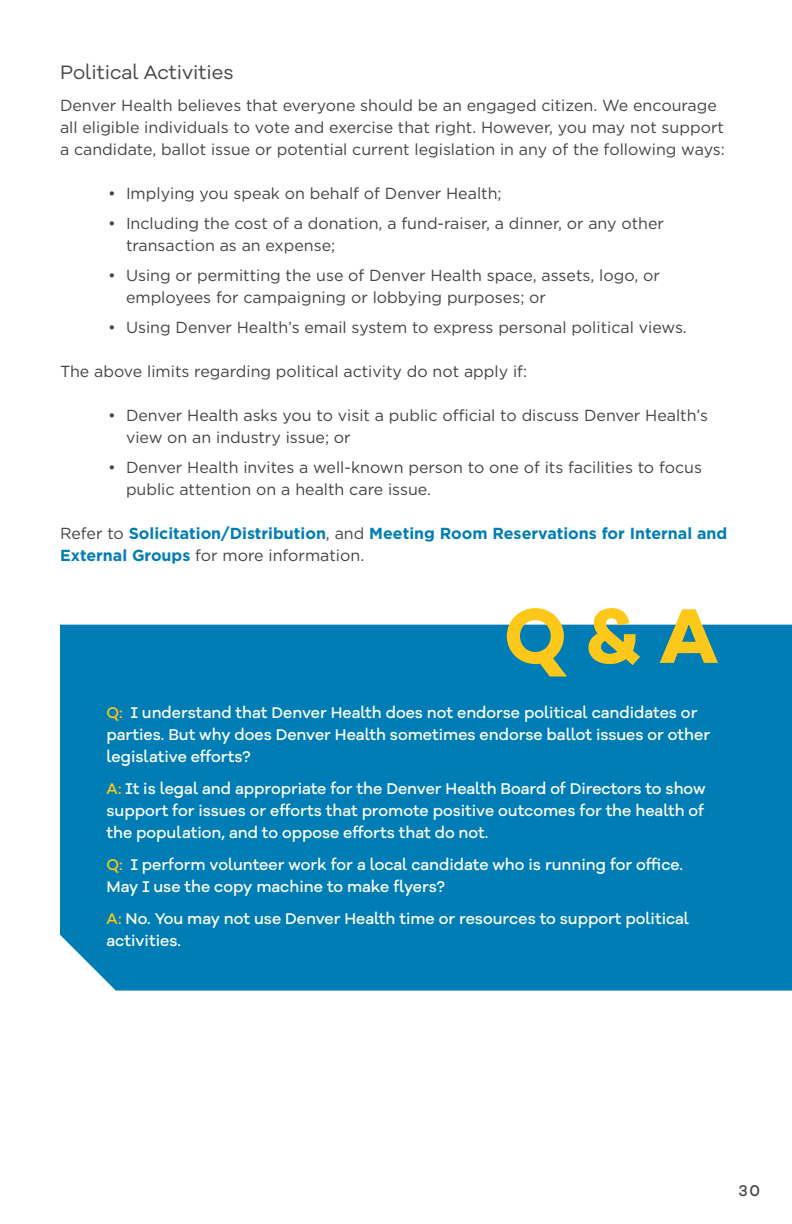
<style>
.page{position:relative;width:792px;height:1224px;background:#fff}
.page>*{position:absolute;margin:0;border:0;box-sizing:border-box;transform-origin:0 0}
.t1{font:700 80px "Galano Grotesque Alt";color:#fec81b}
.U_Lc_subhead{font:20px "Galano Grotesque Alt";color:#434444}
.Bulleted_text___Spac{font:16px/22px "Gotham";color:#434444}
.t2{font:500 16px/22px "Galano Grotesque Alt";color:#fff}
.t3{font:700 16px/22px "Gotham";color:#007db5}
.t4{font:500 16px "Galano Grotesque Alt";color:#434444}
.s1{font-weight:400;color:#434444}
.s2{color:#fec81b}
</style>
<div class="page">
<div style="left:60px;top:625px;width:732px;height:140px;background:#007db5"></div>
<div style="left:60px;top:765px;width:732px;height:18px;background:#007db5"></div>
<div style="left:60px;top:783px;width:732px;height:208px;background:#007db5"></div>
<p class="U_Lc_subhead" style="left:60px;top:59px;width:175px">Political Activities</p>
<p class="Bulleted_text___Spac" style="left:60px;top:94px;width:666px">Denver Health believes that everyone should be an engaged citizen. We encourage all eligible individuals to vote and exercise that right. However, you may not support a candidate, ballot issue or potential current legislation in any of the following ways:</p>
<p class="Bulleted_text___Spac" style="left:108px;top:182px;width:395px">• Implying you speak on behalf of Denver Health;</p>
<p class="Bulleted_text___Spac" style="left:126px;top:212px;width:540px;text-indent:-18px">• Including the cost of a donation, a fund-raiser, a dinner, or any other transaction as an expense;</p>
<p class="Bulleted_text___Spac" style="left:126px;top:264px;width:535px;text-indent:-18px">• Using or permitting the use of Denver Health space, assets, logo, or employees for campaigning or lobbying purposes; or</p>
<p class="Bulleted_text___Spac" style="left:108px;top:316px;width:580px">• Using Denver Health’s email system to express personal political views.</p>
<p class="Bulleted_text___Spac" style="left:60px;top:360px;width:469px">The above limits regarding political activity do not apply if:</p>
<p class="Bulleted_text___Spac" style="left:126px;top:404px;width:584px;text-indent:-18px">• Denver Health asks you to visit a public official to discuss Denver Health’s view on an industry issue; or</p>
<p class="Bulleted_text___Spac" style="left:126px;top:456px;width:578px;text-indent:-18px">• Denver Health invites a well-known person to one of its facilities to focus public attention on a health care issue.</p>
<p class="t3" style="left:60px;top:522px;width:669px"><span class="s1">Refer to</span> Solicitation/Distribution<span class="s1">, and</span> Meeting Room Reservations for Internal and<br>External Groups <span class="s1">for more information.</span></p>
<p class="t1" style="left:504px;top:584px;width:215px">Q &amp; A</p>
<p class="t2" style="left:107px;top:701px;width:605px"><span class="s2">Q:</span> I understand that Denver Health does not endorse political candidates or parties. But why does Denver Health sometimes endorse ballot issues or other legislative efforts?</p>
<p class="t2" style="left:107px;top:777px;width:601px;text-align:justify"><span class="s2">A:</span> It is legal and appropriate for the Denver Health Board of Directors to show support for issues or efforts that promote positive outcomes for the health of the population, and to oppose efforts that do not.</p>
<p class="t2" style="left:107px;top:853px;width:578px"><span class="s2">Q:</span> I perform volunteer work for a local candidate who is running for office.<br>May I use the copy machine to make flyers?</p>
<p class="t2" style="left:107px;top:907px;width:584px"><span class="s2">A:</span> No. You may not use Denver Health time or resources to support political activities.</p>
<p class="t4" style="left:738px;top:1181px;width:23px">30</p>
</div>
